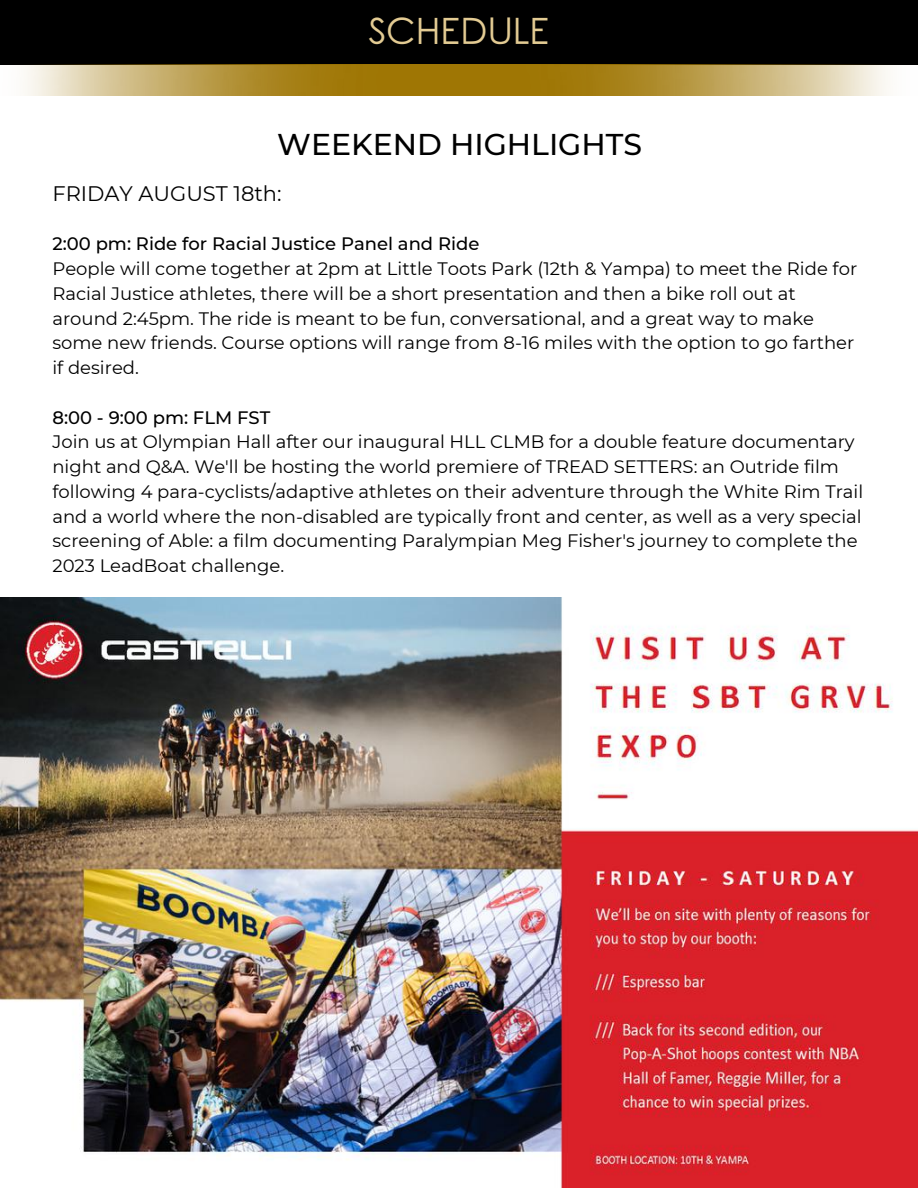
<style>
.page{position:relative;width:918px;height:1188px;background:#fff}
.page>*{position:absolute;margin:0;border:0;box-sizing:border-box;transform-origin:0 0}
.t1{font:36px "Rounded Elegance";color:#e3cb93}
.t2{font:500 30px "Montserrat";color:#000}
.t3{font:21px "Montserrat";color:#000}
.t4{font:18px/24.8px "Montserrat";color:#000}
.t5{font:500 18px "Montserrat";color:#000}
</style>
<div class="page">
<div style="left:0;top:0;width:918px;height:65px;background:#000"></div>
<img style="left:25px;top:65px;width:863px;height:30px">
<img style="left:0;top:598px;width:918px;height:590px">
<h1 class="t1" style="left:368px;top:13px;width:183px">SCHEDULE</h1>
<h2 class="t2" style="left:277px;top:126px;width:366px">WEEKEND HIGHLIGHTS</h2>
<p class="t3" style="left:52px;top:181px;width:231px">FRIDAY AUGUST 18th:</p>
<p class="t5" style="left:52px;top:233px;width:429px">2:00 pm: Ride for Racial Justice Panel and Ride</p>
<p class="t4" style="left:52px;top:256px;width:806px">People will come together at 2pm at Little Toots Park (12th &amp; Yampa) to meet the Ride for Racial Justice athletes, there will be a short presentation and then a bike roll out at around 2:45pm. The ride is meant to be fun, conversational, and a great way to make some new friends. Course options will range from 8-16 miles with the option to go farther if desired.</p>
<p class="t5" style="left:52px;top:406px;width:219px">8:00 - 9:00 pm: FLM FST</p>
<p class="t4" style="left:52px;top:430px;width:812px">Join us at Olympian Hall after our inaugural HLL CLMB for a double feature documentary night and Q&amp;A. We'll be hosting the world premiere of TREAD SETTERS: an Outride film following 4 para-cyclists/adaptive athletes on their adventure through the White Rim Trail and a world where the non-disabled are typically front and center, as well as a very special screening of Able: a film documenting Paralympian Meg Fisher's journey to complete the 2023 LeadBoat challenge.</p>
</div>
